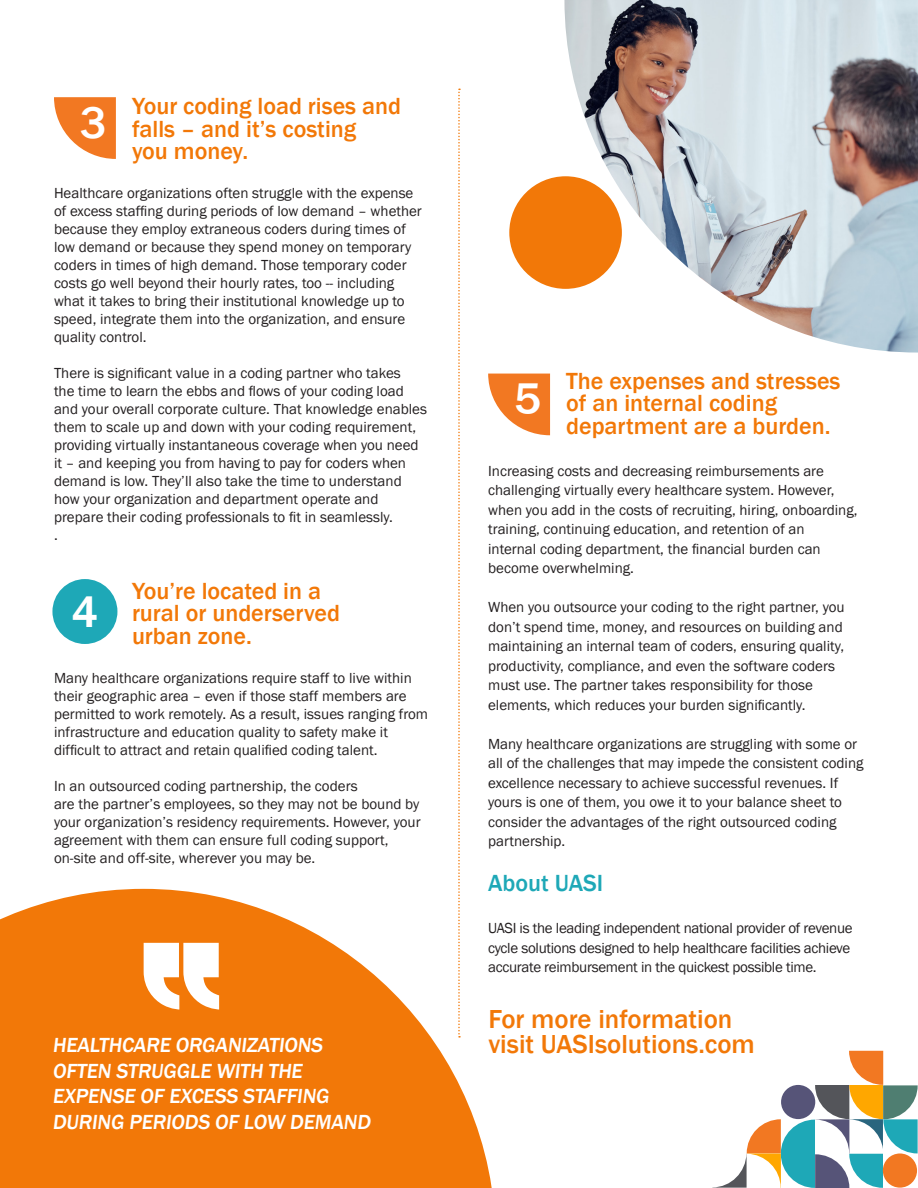
<style>
.page{position:relative;width:918px;height:1188px;background:#fff}
.page>*{position:absolute;margin:0;border:0;box-sizing:border-box;transform-origin:0 0}
.t1{font:500 45.6px "Franklin Gothic";color:#fff}
.t2{font:500 26.85px/25.2px "Franklin Gothic";color:#f27808}
.t3{font:500 24px/22.5px "Franklin Gothic";color:#f27808}
.t4{font:500 24px "Franklin Gothic";color:#1ea8b7}
.t5{font:500 21px/25.5px "Franklin Gothic";color:#fff}
.t6{font:15px/18px "Franklin Gothic";color:#231f20}
.t7{font:15px/19.5px "Franklin Gothic";letter-spacing:-.02em;color:#231f20}
</style>
<div class="page">
<svg style="left:712px;top:1051px;width:206px;height:137px"></svg>
<svg style="left:54px;top:97px;width:62px;height:62px"></svg>
<svg style="left:488px;top:374px;width:62px;height:61px"></svg>
<div style="left:52px;top:579px;width:65px;height:65px;background:#1ea8b7;border-radius:50%"></div>
<img style="left:564px;top:0;width:354px;height:353px">
<svg style="left:0;top:889px;width:492px;height:299px;fill:#f27808"></svg>
<div style="left:509px;top:176px;width:113px;height:113px;background:#f27808;border-radius:50%"></div>
<svg style="left:144px;top:943px;width:75px;height:67px"></svg>
<svg style="left:458px;top:89px;width:2px;height:949px"></svg>
<p class="t3" style="left:132px;top:95px;width:271px">Your coding load rises and falls – and it’s costing<br>you money.</p>
<p class="t6" style="left:54px;top:184px;width:369px">Healthcare organizations often struggle with the expense of excess staffing during periods of low demand – whether because they employ extraneous coders during times of low demand or because they spend money on temporary coders in times of high demand. Those temporary coder costs go well beyond their hourly rates, too -- including what it takes to bring their institutional knowledge up to speed, integrate them into the organization, and ensure quality control.</p>
<p class="t6" style="left:54px;top:364px;width:375px">There is significant value in a coding partner who takes<br>the time to learn the ebbs and flows of your coding load and your overall corporate culture. That knowledge enables them to scale up and down with your coding requirement, providing virtually instantaneous coverage when you need it – and keeping you from having to pay for coders when demand is low. They’ll also take the time to understand how your organization and department operate and prepare their coding professionals to fit in seamlessly.</p>
<p class="t6" style="left:54px;top:526px;width:5px">.</p>
<p class="t1" style="left:80px;top:94px;width:28px">3</p>
<p class="t3" style="left:132px;top:580px;width:210px">You’re located in a rural or underserved urban zone.</p>
<p class="t6" style="left:54px;top:669px;width:376px">Many healthcare organizations require staff to live within their geographic area – even if those staff members are permitted to work remotely. As a result, issues ranging from infrastructure and education quality to safety make it difficult to attract and retain qualified coding talent.</p>
<p class="t6" style="left:54px;top:777px;width:368px">In an outsourced coding partnership, the coders<br>are the partner’s employees, so they may not be bound by your organization’s residency requirements. However, your agreement with them can ensure full coding support, on-site and off-site, wherever you may be.</p>
<p class="t1" style="left:72px;top:583px;width:28px">4</p>
<p class="t5" style="left:52px;top:1033px;width:323px">HEALTHCARE ORGANIZATIONS<br>OFTEN STRUGGLE WITH THE<br>EXPENSE OF EXCESS STAFFING<br>DURING PERIODS OF LOW DEMAND</p>
<p class="t3" style="left:566px;top:370px;width:276px">The expenses and stresses of an internal coding department are a burden.</p>
<p class="t6" style="left:488px;top:461px;width:371px;line-height:19.5px">Increasing costs and decreasing reimbursements are challenging virtually every healthcare system. However, when you add in the costs of recruiting, hiring, onboarding, training, continuing education, and retention of an<br>internal coding department, the financial burden can become overwhelming.</p>
<p class="t6" style="left:488px;top:598px;width:358px;line-height:19.5px">When you outsource your coding to the right partner, you don’t spend time, money, and resources on building and maintaining an internal team of coders, ensuring quality, productivity, compliance, and even the software coders must use. The partner takes responsibility for those elements, which reduces your burden significantly.</p>
<p class="t6" style="left:488px;top:734px;width:377px;line-height:19.5px">Many healthcare organizations are struggling with some or all of the challenges that may impede the consistent coding excellence necessary to achieve successful revenues. If yours is one of them, you owe it to your balance sheet to consider the advantages of the right outsourced coding partnership.</p>
<p class="t4" style="left:488px;top:869px;width:117px">About UASI</p>
<p class="t7" style="left:488px;top:919px;width:366px">UASI is the leading independent national provider of revenue cycle solutions designed to help healthcare facilities achieve accurate reimbursement in the quickest possible time.</p>
<p class="t2" style="left:488px;top:1007px;width:268px">For more information visit UASIsolutions.com</p>
<p class="t1" style="left:514px;top:370px;width:28px">5</p>
</div>
